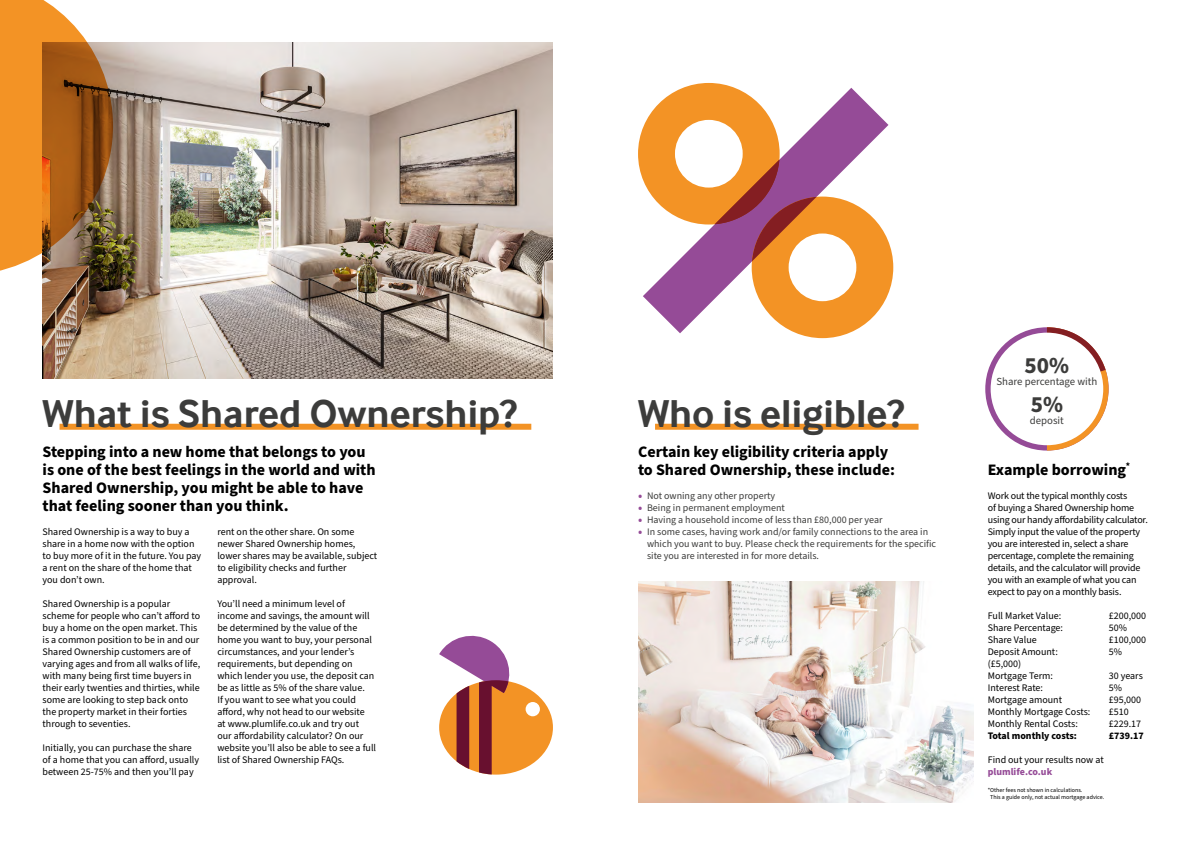
<style>
.page{position:relative;width:1191px;height:842px;background:#fff}
.page>*{position:absolute;margin:0;border:0;box-sizing:border-box;transform-origin:0 0}
.t1{font:700 40px "Inter Face";color:#3c3c3b}
.t2{font:700 23.1px "Source Sans Pro";color:#3c3c3b}
.t3{font:700 16px/18px "Source Sans Pro";color:#000}
.t4{font:10.8px "Source Sans Pro";color:#3c3c3b}
.t5{font:10px/12px "Source Sans Pro";color:#000}
.t6{font:10px/12px "Source Sans Pro";color:#3c3c3b}
.t7{font:700 10px "Source Sans Pro";color:#000}
.t8{font:700 10px "Source Sans Pro";color:#954b97}
.t9{font:6px/7px "Source Sans Pro";color:#000}
.s1{font-size:14px;color:#954b97}
</style>
<div class="page">
<div style="left:60px;top:424px;width:471px;height:6px;background:#f39325"></div>
<div style="left:655px;top:424px;width:263px;height:6px;background:#f39325"></div>
<img style="left:43px;top:43px;width:510px;height:336px">
<svg style="left:985px;top:327px;width:123px;height:124px"></svg>
<svg style="left:1047px;top:327px;width:61px;height:124px"></svg>
<div style="left:990px;top:333px;width:113px;height:112px;background:#fff;border-radius:50%"></div>
<svg style="left:0;top:0;width:113px;height:275px;background:#c27e36"></svg>
<svg style="left:638px;top:83px;width:255px;height:255px"></svg>
<div style="left:439px;top:680px;width:114px;height:95px;background:#f39325;border-radius:50%"></div>
<div style="left:525px;top:702px;width:15px;height:14px;background:#fff;border-radius:50%"></div>
<svg style="left:439px;top:635px;width:75px;height:139px"></svg>
<img style="left:638px;top:581px;width:335px;height:222px">
<h1 class="t1" style="left:43px;top:390px;width:476px">What is Shared Ownership?</h1>
<h1 class="t1" style="left:638px;top:390px;width:268px">Who is eligible?</h1>
<h3 class="t3" style="left:43px;top:443px;width:335px">Stepping into a new home that belongs to you is one of the best feelings in the world and with Shared Ownership, you might be able to have that feeling sooner than you think.</h3>
<h3 class="t3" style="left:638px;top:443px;width:258px">Certain key eligibility criteria apply to Shared Ownership, these include:</h3>
<p class="t6" style="left:638px;top:490px;width:139px"><span class="s1">•</span> Not owning any other property</p>
<p class="t6" style="left:638px;top:502px;width:148px"><span class="s1">•</span> Being in permanent employment</p>
<p class="t6" style="left:638px;top:514px;width:246px"><span class="s1">•</span> Having a household income of less than £80,000 per year</p>
<p class="t6" style="left:647px;top:526px;width:291px;text-indent:-9px"><span class="s1">•</span> In some cases, having work and/or family connections to the area in which you want to buy. Please check the requirements for the specific site you are interested in for more details.</p>
<p class="t5" style="left:43px;top:526px;width:160px">Shared Ownership is a way to buy a share in a home now with the option to buy more of it in the future. You pay a rent on the share of the home that you don’t own.</p>
<p class="t5" style="left:43px;top:598px;width:159px">Shared Ownership is a popular scheme for people who can’t afford to buy a home on the open market. This is a common position to be in and our Shared Ownership customers are of varying ages and from all walks of life, with many being first time buyers in their early twenties and thirties, while some are looking to step back onto the property market in their forties through to seventies.</p>
<p class="t5" style="left:43px;top:742px;width:158px">Initially, you can purchase the share of a home that you can afford, usually between 25-75% and then you’ll pay</p>
<p class="t5" style="left:217px;top:526px;width:161px">rent on the other share. On some newer Shared Ownership homes, lower shares may be available, subject to eligibility checks and further approval.</p>
<p class="t5" style="left:217px;top:598px;width:160px">You’ll need a minimum level of income and savings, the amount will be determined by the value of the home you want to buy, your personal circumstances, and your lender’s requirements, but depending on which lender you use, the deposit can be as little as 5% of the share value.<br>If you want to see what you could afford, why not head to our website<br>at www.plumlife.co.uk and try out<br>our affordability calculator? On our website you’ll also be able to see a full list of Shared Ownership FAQs.</p>
<h2 class="t2" style="left:1024px;top:349px;width:46px">50%</h2>
<p class="t4" style="left:996px;top:374px;width:102px">Share percentage with</p>
<h2 class="t2" style="left:1030px;top:389px;width:34px">5%</h2>
<p class="t4" style="left:1030px;top:414px;width:36px">deposit</p>
<h3 class="t3" style="left:987px;top:461px;width:144px">Example borrowing<sup>*</sup></h3>
<p class="t5" style="left:987px;top:490px;width:162px">Work out the typical monthly costs<br>of buying a Shared Ownership home using our handy affordability calculator.<br>Simply input the value of the property you are interested in, select a share percentage, complete the remaining details, and the calculator will provide you with an example of what you can expect to pay on a monthly basis.</p>
<p class="t5" style="left:987px;top:610px;width:75px">Full Market Value:</p>
<p class="t5" style="left:1108px;top:610px;width:39px">£200,000</p>
<p class="t5" style="left:987px;top:622px;width:77px">Share Percentage:</p>
<p class="t5" style="left:1108px;top:622px;width:20px">50%</p>
<p class="t5" style="left:987px;top:634px;width:51px">Share Value</p>
<p class="t5" style="left:1108px;top:634px;width:39px">£100,000</p>
<p class="t5" style="left:987px;top:646px;width:72px">Deposit Amount:</p>
<p class="t5" style="left:1108px;top:646px;width:15px">5%</p>
<p class="t5" style="left:987px;top:658px;width:67px">(£5,000)<br>Mortgage Term:</p>
<p class="t5" style="left:1108px;top:670px;width:36px">30 years</p>
<p class="t5" style="left:987px;top:682px;width:57px">Interest Rate:</p>
<p class="t5" style="left:1108px;top:682px;width:15px">5%</p>
<p class="t5" style="left:987px;top:694px;width:76px">Mortgage amount</p>
<p class="t5" style="left:1108px;top:694px;width:34px">£95,000</p>
<p class="t5" style="left:987px;top:706px;width:104px">Monthly Mortgage Costs:</p>
<p class="t5" style="left:1108px;top:706px;width:21px">£510</p>
<p class="t5" style="left:987px;top:718px;width:92px">Monthly Rental Costs:</p>
<p class="t5" style="left:1108px;top:718px;width:34px">£229.17</p>
<p class="t7" style="left:987px;top:728px;width:91px">Total monthly costs:</p>
<p class="t7" style="left:1108px;top:728px;width:36px">£739.17</p>
<p class="t5" style="left:987px;top:754px;width:117px">Find out your results now at</p>
<p class="t8" style="left:987px;top:764px;width:66px">plumlife.co.uk</p>
<p class="t9" style="left:990px;top:786px;width:116px;text-indent:-3px">*Other fees not shown in calculations.<br>This a guide only, not actual mortgage advice.</p>
</div>
